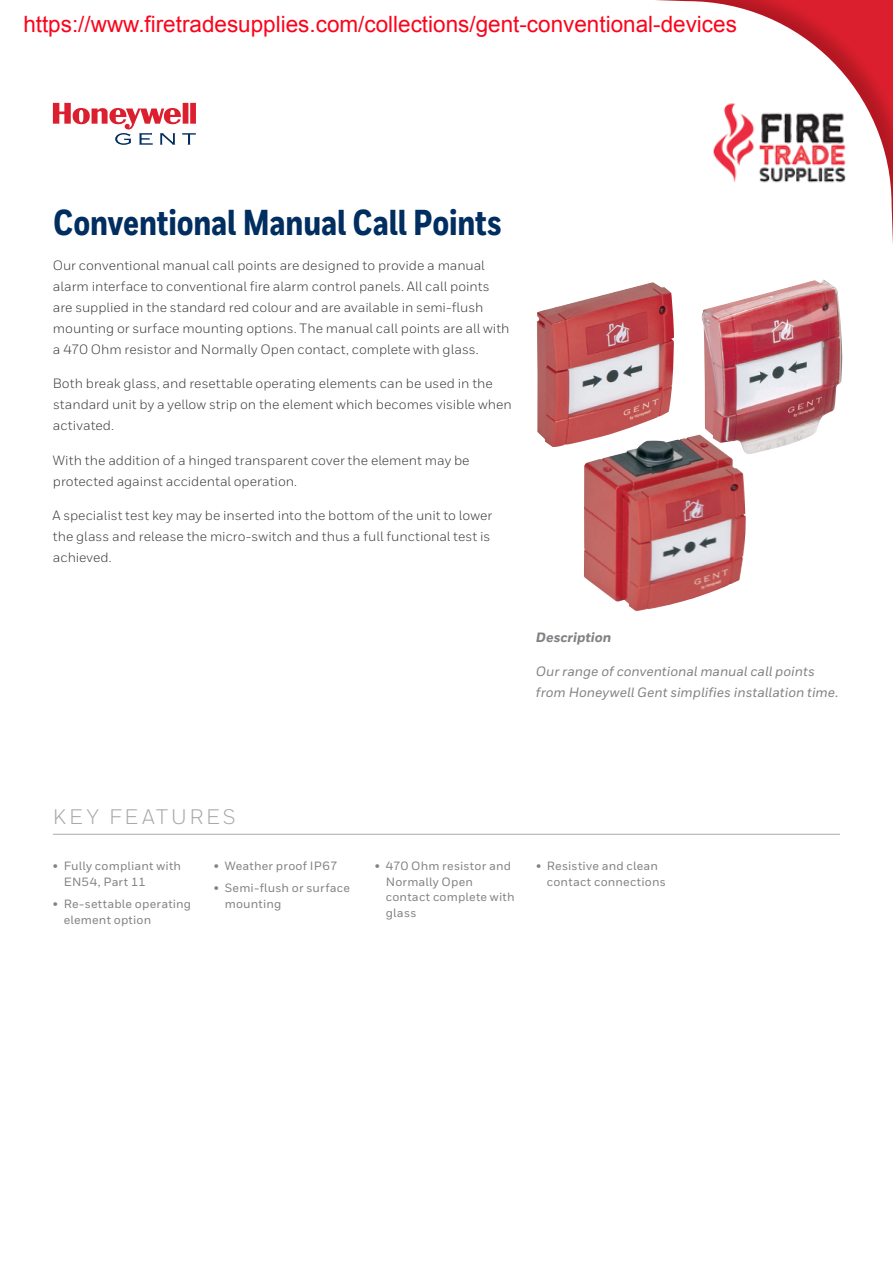
<style>
.page{position:relative;width:893px;height:1263px;background:#fff}
.page>*{position:absolute;margin:0;border:0;box-sizing:border-box;transform-origin:0 0}
.t1{font:800 36px "Honeywell Cond";letter-spacing:-.005em;color:#002e60}
.t2{font:22.5px "Arial";color:#fa041b}
.t3{font:21px "Honeywell Sans";letter-spacing:.14em;color:#a8a9ad}
.t4{font:13.5px/21px "Honeywell Sans";color:#3e3e3f}
.t5{font:italic 500 13.5px/21px "Honeywell Sans";color:#808285}
.t6{font:italic 800 13.5px "Honeywell Sans";color:#808285}
.t7{font:500 12px/15.8px "Honeywell Sans";letter-spacing:.015em;color:#808285}
</style>
<div class="page">
<img style="left:655px;top:0;width:238px;height:244px">
<svg style="left:53px;top:103px;width:143px;height:42px"></svg>
<hr style="left:53px;top:834px;width:787px;height:1px;background:#a8a9ad">
<img style="left:537px;top:282px;width:137px;height:165px">
<img style="left:701px;top:279px;width:141px;height:175px">
<img style="left:584px;top:435px;width:162px;height:176px">
<img style="left:707px;top:100px;width:149px;height:95px">
<h2 class="t2" style="left:23px;top:12px;width:715px">https://www.firetradesupplies.com/collections/gent-conventional-devices</h2>
<h1 class="t1" style="left:53px;top:201px;width:450px">Conventional Manual Call Points</h1>
<p class="t4" style="left:53px;top:255px;width:458px">Our conventional manual call points are designed to provide a manual alarm interface to conventional fire alarm control panels. All call points are supplied in the standard red colour and are available in semi-flush mounting or surface mounting options. The manual call points are all with a 470 Ohm resistor and Normally Open contact, complete with glass.</p>
<p class="t4" style="left:53px;top:373px;width:461px">Both break glass, and resettable operating elements can be used in the standard unit by a yellow strip on the element which becomes visible when activated.</p>
<p class="t4" style="left:53px;top:450px;width:418px">With the addition of a hinged transparent cover the element may be protected against accidental operation.</p>
<p class="t4" style="left:52px;top:505px;width:441px">A specialist test key may be inserted into the bottom of the unit to lower the glass and release the micro-switch and thus a full functional test is achieved.</p>
<p class="t6" style="left:536px;top:629px;width:77px">Description</p>
<p class="t5" style="left:536px;top:661px;width:304px">Our range of conventional manual call points from Honeywell Gent simplifies installation time.</p>
<h3 class="t3" style="left:53px;top:804px;width:184px">KEY FEATURES</h3>
<p class="t7" style="left:64px;top:858px;width:119px;text-indent:-11px">• Fully compliant with<br>EN54, Part 11</p>
<p class="t7" style="left:64px;top:896px;width:129px;text-indent:-11px">• Re-settable operating element option</p>
<p class="t7" style="left:214px;top:858px;width:125px">• Weather proof IP67</p>
<p class="t7" style="left:225px;top:880px;width:127px;text-indent:-11px">• Semi-flush or surface mounting</p>
<p class="t7" style="left:386px;top:858px;width:130px;text-indent:-11px">• 470 Ohm resistor and<br>Normally Open contact complete with glass</p>
<p class="t7" style="left:547px;top:858px;width:121px;text-indent:-11px">• Resistive and clean contact connections</p>
</div>
